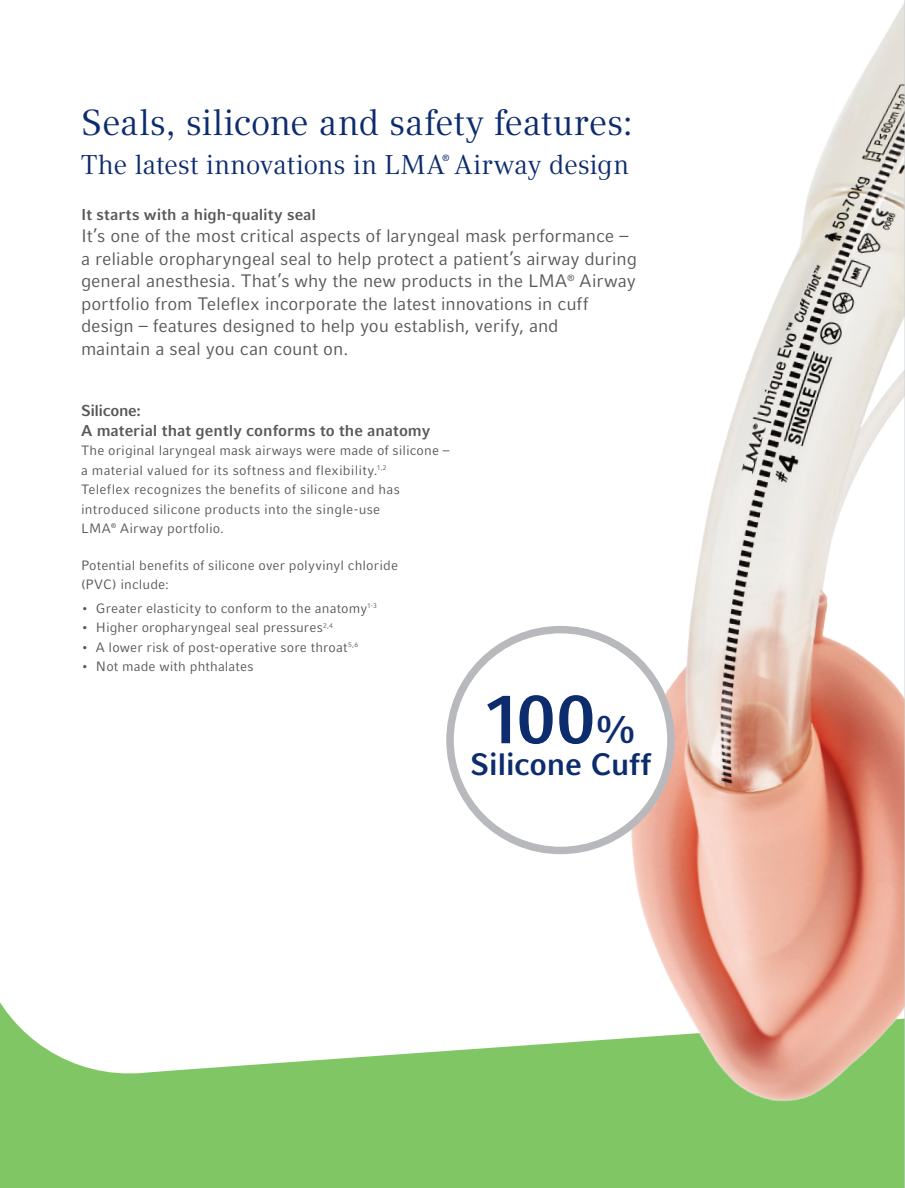
<style>
.page{position:relative;width:905px;height:1188px;background:#fff}
.page>*{position:absolute;margin:0;border:0;box-sizing:border-box;transform-origin:0 0}
.Graph_1_Text{font:700 68.7px "Compatil Fact LT Pro";color:#0d2c6e}
.Headline_1{font:36px "Compatil Text LT Pro";letter-spacing:-.01em;color:#0d2c6e}
.Graph_1_Text-2{font:700 30.9px "Compatil Fact LT Pro";letter-spacing:-.015em;color:#0d2c6e}
.Headline_2{font:27px "Compatil Text LT Pro";letter-spacing:-.005em;color:#0d2c6e}
.Intro_Text{font:18px/22.5px "Compatil Fact LT Pro";letter-spacing:-.005em;color:#57585a}
.Copy_Headline{font:700 15.75px/19.5px "Compatil Fact LT Pro";color:#57585a}
.Copy_Text{font:13.5px/19.5px "Compatil Fact LT Pro";letter-spacing:.01em;color:#57585a}
.Headline_2-2{font:9px "Compatil Text LT Pro";color:#0d2c6e}
.s1{font-size:39.3px}
</style>
<div class="page">
<svg style="left:0;top:1002px;width:612px;height:186px;fill:#81c665"></svg>
<img style="left:612px;top:3px;width:292px;height:1185px">
<div style="left:450px;top:630px;width:221px;height:220px;background:#fff;border-radius:50%"></div>
<div style="left:446px;top:626px;width:228px;height:228px;border:8px solid #b8b9bc;border-radius:50%"></div>
<hr style="left:904px;top:0;width:1px;height:1188px;background:#d1d2d4">
<p class="Headline_1" style="left:81px;top:102px;width:553px">Seals, silicone and safety features:</p>
<p class="Headline_2" style="left:81px;top:149px;width:549px">The latest innovations in LMA Airway design</p>
<p class="Headline_2-2" style="left:442px;top:153px;width:9px">®</p>
<p class="Copy_Headline" style="left:81px;top:205px;width:236px">It starts with a high-quality seal</p>
<p class="Intro_Text" style="left:81px;top:225px;width:557px">It’s one of the most critical aspects of laryngeal mask performance – a reliable oropharyngeal seal to help protect a patient’s airway during general anesthesia. That’s why the new products in the LMA<sup>®</sup> Airway portfolio from Teleflex incorporate the latest innovations in cuff design – features designed to help you establish, verify, and<br>maintain a seal you can count on.</p>
<p class="Copy_Headline" style="left:81px;top:401px;width:351px">Silicone:<br>A material that gently conforms to the anatomy</p>
<p class="Copy_Text" style="left:81px;top:441px;width:370px">The original laryngeal mask airways were made of silicone – a material valued for its softness and flexibility.<sup>1,2<br></sup>Teleflex recognizes the benefits of silicone and has introduced silicone products into the single-use<br>LMA<sup>®</sup> Airway portfolio.</p>
<p class="Copy_Text" style="left:81px;top:555px;width:318px">Potential benefits of silicone over polyvinyl chloride (PVC) include:</p>
<p class="Copy_Text" style="left:81px;top:599px;width:297px">• Greater elasticity to conform to the anatomy<sup>1-3</sup></p>
<p class="Copy_Text" style="left:81px;top:618px;width:253px">• Higher oropharyngeal seal pressures<sup>2,4</sup></p>
<p class="Copy_Text" style="left:81px;top:638px;width:278px">• A lower risk of post-operative sore throat<sup>5,6</sup></p>
<p class="Copy_Text" style="left:81px;top:657px;width:174px">• Not made with phthalates</p>
<p class="Graph_1_Text" style="left:483px;top:679px;width:155px">100<span class="s1">%</span></p>
<p class="Graph_1_Text-2" style="left:470px;top:746px;width:182px">Silicone Cuff</p>
</div>
